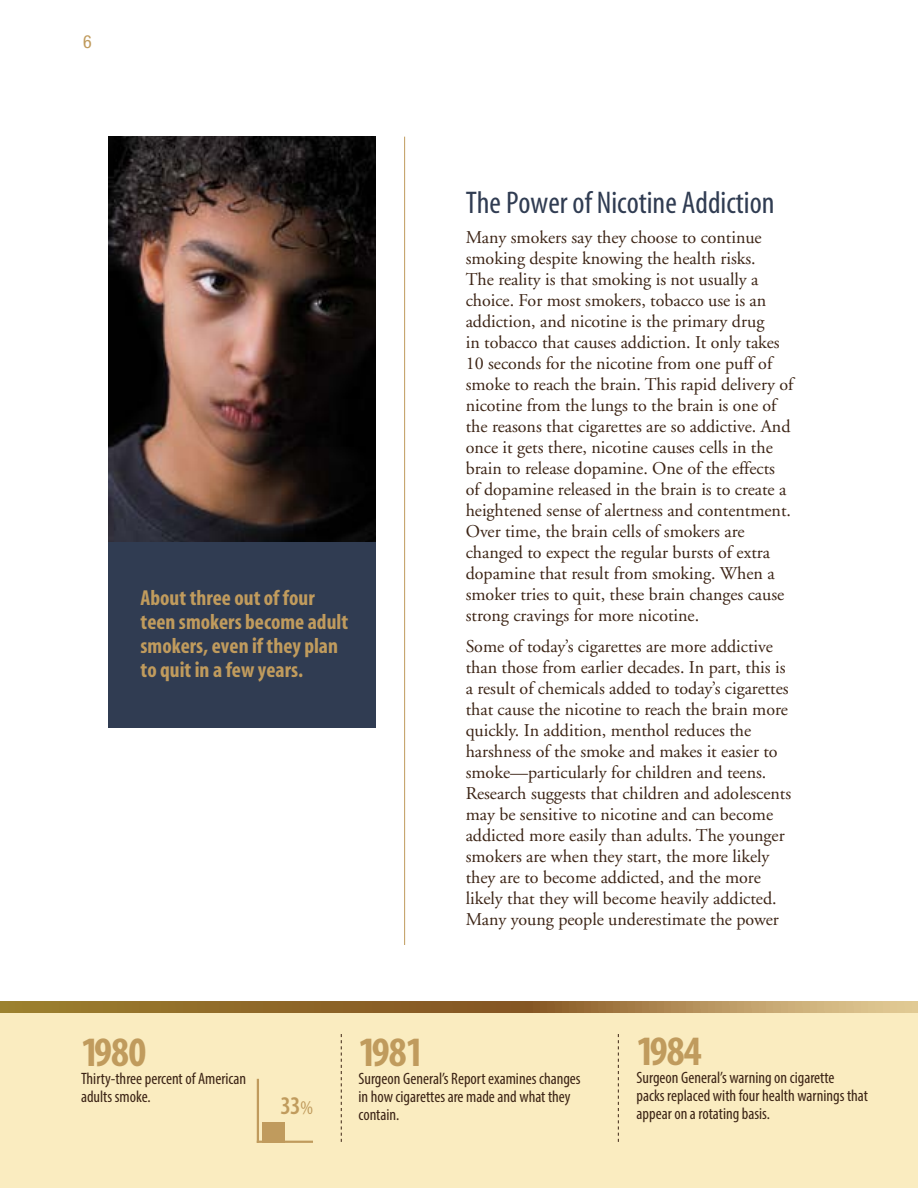
<style>
.page{position:relative;width:918px;height:1188px;background:#fff}
.page>*{position:absolute;margin:0;border:0;box-sizing:border-box;transform-origin:0 0}
.t1{font:700 condensed 42px "Myriad Pro";letter-spacing:-.02em;color:#c09b5d}
.t2{font:31.5px "Myriad MM 400 300";color:#303c52}
.t3{font:25.5px "Myriad MM 565 300";color:#c09b5d}
.t4{font:21.75px/24px "Myriad MM 700 300";color:#c09b5d}
.t5{font:18px/21px "Adobe Garamond";color:#3c2415}
.t6{font:condensed 18px "Helvetica Neue LT Pro";color:#c09b5d}
.t7{font:condensed 16.5px/18px "Myriad Pro";color:#3c2415}
.s1{font-family:"Myriad MM 400 300";font-size:19.5px}
</style>
<div class="page">
<div style="left:0;top:1001px;width:918px;height:187px;background:#faecc0"></div>
<svg style="left:0;top:1001px;width:918px;height:11px;background:#a17c40"></svg>
<div style="left:108px;top:539px;width:267px;height:189px;background:#303c52"></div>
<img style="left:108px;top:137px;width:267px;height:405px">
<svg style="left:618px;top:1034px;width:1px;height:108px"></svg>
<svg style="left:341px;top:1034px;width:1px;height:108px"></svg>
<hr style="left:404px;top:137px;width:1px;height:808px;background:#c09b5d">
<hr style="left:257px;top:1079px;width:2px;height:64px;background:#c09b5d">
<hr style="left:257px;top:1141px;width:56px;height:2px;background:#c09b5d">
<div style="left:262px;top:1122px;width:23px;height:21px;background:#c09b5d"></div>
<p class="t6" style="left:83px;top:31px;width:10px">6</p>
<p class="t4" style="left:141px;top:586px;width:209px">About three out of four teen smokers become adult smokers, even if they plan to quit in a few years.</p>
<h2 class="t2" style="left:466px;top:187px;width:310px">The Power of Nicotine Addiction</h2>
<p class="t5" style="left:466px;top:227px;width:329px">Many smokers say they choose to continue smoking despite knowing the health risks.<br>The reality is that smoking is not usually a choice. For most smokers, tobacco use is an addiction, and nicotine is the primary drug<br>in tobacco that causes addiction. It only takes 10 seconds for the nicotine from one puff of smoke to reach the brain. This rapid delivery of nicotine from the lungs to the brain is one of the reasons that cigarettes are so addictive. And once it gets there, nicotine causes cells in the brain to release dopamine. One of the effects<br>of dopamine released in the brain is to create a heightened sense of alertness and contentment.<br>Over time, the brain cells of smokers are changed to expect the regular bursts of extra dopamine that result from smoking. When a smoker tries to quit, these brain changes cause strong cravings for more nicotine.</p>
<p class="t5" style="left:466px;top:636px;width:327px">Some of today’s cigarettes are more addictive than those from earlier decades. In part, this is a result of chemicals added to today’s cigarettes that cause the nicotine to reach the brain more quickly. In addition, menthol reduces the harshness of the smoke and makes it easier to smoke—particularly for children and teens.<br>Research suggests that children and adolescents may be sensitive to nicotine and can become addicted more easily than adults. The younger smokers are when they start, the more likely they are to become addicted, and the more likely that they will become heavily addicted.<br>Many young people underestimate the power</p>
<h3 class="t1" style="left:81px;top:1026px;width:67px">1980</h3>
<p class="t7" style="left:81px;top:1069px;width:167px">Thirty-three percent of American adults smoke.</p>
<h3 class="t3" style="left:281px;top:1093px;width:34px">33<span class="s1">%</span></h3>
<h3 class="t1" style="left:358px;top:1026px;width:67px">1981</h3>
<p class="t7" style="left:358px;top:1069px;width:224px">Surgeon General’s Report examines changes in how cigarettes are made and what they contain.</p>
<h3 class="t1" style="left:637px;top:1025px;width:67px">1984</h3>
<p class="t7" style="left:637px;top:1069px;width:233px">Surgeon General’s warning on cigarette<br>packs replaced with four health warnings that appear on a rotating basis.</p>
</div>
